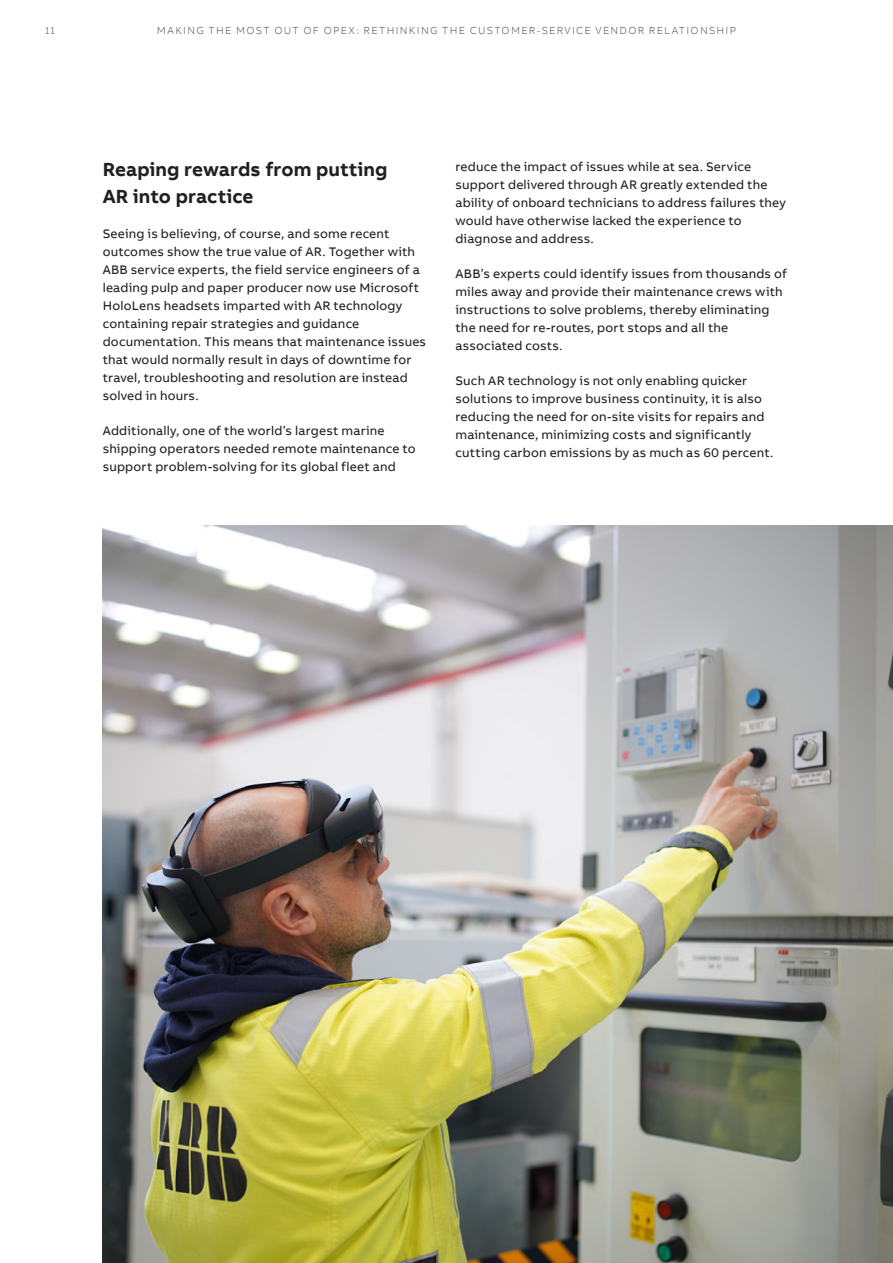
<style>
.page{position:relative;width:893px;height:1263px;background:#fff}
.page>*{position:absolute;margin:0;border:0;box-sizing:border-box;transform-origin:0 0}
.Subheadline_S_13pt_18pt_Bold{font:700 19.5px "AB Bvoice";color:#231f20}
.Copytext_8_5pt_12pt{font:12.75px/18px "AB Bvoice";letter-spacing:.015em;color:#231f20}
.t1{font:300 10.5px "AB Bvoice";letter-spacing:.12em;color:#636366}
</style>
<div class="page">
<img style="left:103px;top:525px;width:790px;height:738px">
<p class="t1" style="left:45px;top:24px;width:11px">11</p>
<p class="t1" style="left:157px;top:24px;width:580px">MAKING THE MOST OUT OF OPEX: RETHINKING THE CUSTOMER-SERVICE VENDOR RELATIONSHIP</p>
<p class="Subheadline_S_13pt_18pt_Bold" style="left:103px;top:157px;width:286px">Reaping rewards from putting</p>
<p class="Subheadline_S_13pt_18pt_Bold" style="left:103px;top:184px;width:152px">AR into practice</p>
<p class="Copytext_8_5pt_12pt" style="left:103px;top:225px;width:325px">Seeing is believing, of course, and some recent outcomes show the true value of AR. Together with ABB service experts, the field service engineers of a leading pulp and paper producer now use Microsoft HoloLens headsets imparted with AR technology containing repair strategies and guidance documentation. This means that maintenance issues that would normally result in days of downtime for travel, troubleshooting and resolution are instead solved in hours.</p>
<p class="Copytext_8_5pt_12pt" style="left:103px;top:422px;width:314px">Additionally, one of the world’s largest marine shipping operators needed remote maintenance to support problem-solving for its global fleet and</p>
<p class="Copytext_8_5pt_12pt" style="left:455px;top:158px;width:332px">reduce the impact of issues while at sea. Service support delivered through AR greatly extended the ability of onboard technicians to address failures they would have otherwise lacked the experience to diagnose and address.</p>
<p class="Copytext_8_5pt_12pt" style="left:455px;top:265px;width:333px">ABB’s experts could identify issues from thousands of miles away and provide their maintenance crews with instructions to solve problems, thereby eliminating the need for re-routes, port stops and all the associated costs.</p>
<p class="Copytext_8_5pt_12pt" style="left:455px;top:372px;width:319px">Such AR technology is not only enabling quicker solutions to improve business continuity, it is also reducing the need for on-site visits for repairs and maintenance, minimizing costs and significantly cutting carbon emissions by as much as 60 percent.</p>
</div>
